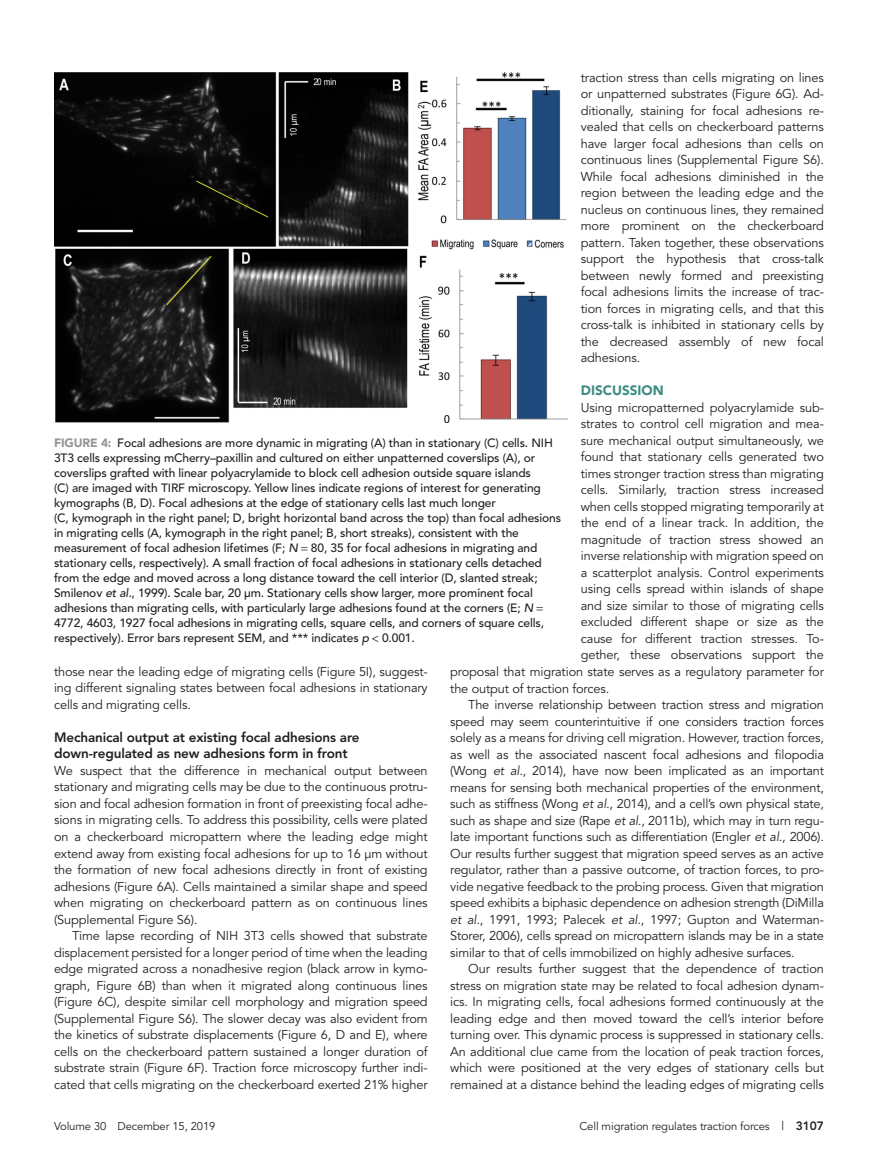
<style>
.page{position:relative;width:878px;height:1175px;background:#fff}
.page>*{position:absolute;margin:0;border:0;box-sizing:border-box;transform-origin:0 0}
.t1{font:800 13.5px/16.5px "Avenir";letter-spacing:-.01em;color:#231f20}
.t2{font:900 13.5px "Avenir";color:#3e8c83}
.Para{font:12.75px/16.5px "Avenir";letter-spacing:-.01em;color:#231f20;text-align:justify}
.ParaFL{font:12.75px/16.5px "Avenir";letter-spacing:-.01em;color:#231f20;text-align:justify}
.FigCaption{font:500 12px/15px "Avenir";letter-spacing:-.01em;color:#231f20}
.t3{font:11.25px "Avenir";letter-spacing:-.01em;color:#231f20}
.s1{font-style:italic}
.s2{font-weight:900;color:#939598}
.s3{font-size:12px}
.s4{font-weight:800;font-size:12px}
</style>
<div class="page">
<img style="left:54px;top:72px;width:513px;height:350px">
<p class="Para" style="left:580px;top:69px;width:245px">traction stress than cells migrating on lines or unpatterned substrates (Figure 6G). Ad&shy;ditionally, staining for focal adhesions re&shy;vealed that cells on checkerboard patterns have larger focal adhesions than cells on continuous lines (Supplemental Figure S6).<br>While focal adhesions diminished in the region between the leading edge and the nucleus on continuous lines, they remained more prominent on the checkerboard pattern. Taken together, these observations support the hypothesis that cross-talk between newly formed and preexisting focal adhesions limits the increase of trac&shy;tion forces in migrating cells, and that this cross-talk is inhibited in stationary cells by the decreased assembly of new focal adhesions.</p>
<h1 class="t2" style="left:580px;top:382px;width:84px">DISCUSSION</h1>
<p class="ParaFL" style="left:580px;top:399px;width:245px">Using micropatterned polyacrylamide sub-</p>
<p class="ParaFL" style="left:580px;top:416px;width:245px">strates to control cell migration and mea-</p>
<p class="ParaFL" style="left:580px;top:432px;width:245px">sure mechanical output simultaneously, we</p>
<p class="ParaFL" style="left:580px;top:449px;width:244px">found that stationary cells generated two</p>
<p class="ParaFL" style="left:580px;top:465px;width:244px">times stronger traction stress than migrating</p>
<p class="ParaFL" style="left:580px;top:482px;width:245px">cells. Similarly, traction stress increased</p>
<p class="ParaFL" style="left:580px;top:498px;width:244px">when cells stopped migrating temporarily at</p>
<p class="ParaFL" style="left:580px;top:515px;width:245px">the end of a linear track. In addition, the</p>
<p class="ParaFL" style="left:580px;top:531px;width:244px">magnitude of traction stress showed an</p>
<p class="ParaFL" style="left:580px;top:548px;width:245px">inverse relationship with migration speed on</p>
<p class="ParaFL" style="left:580px;top:564px;width:245px">a scatterplot analysis. Control experiments</p>
<p class="ParaFL" style="left:580px;top:581px;width:245px">using cells spread within islands of shape</p>
<p class="ParaFL" style="left:580px;top:597px;width:245px">and size similar to those of migrating cells</p>
<p class="ParaFL" style="left:580px;top:614px;width:245px">excluded different shape or size as the</p>
<p class="ParaFL" style="left:580px;top:630px;width:245px">cause for different traction stresses. To-</p>
<p class="ParaFL" style="left:580px;top:647px;width:245px">gether, these observations support the</p>
<p class="ParaFL" style="left:450px;top:663px;width:375px">proposal that migration state serves as a regulatory parameter for</p>
<p class="ParaFL" style="left:450px;top:680px;width:160px">the output of traction forces.</p>
<p class="Para" style="left:450px;top:696px;width:375px;text-indent:18px">The inverse relationship between traction stress and migration speed may seem counterintuitive if one considers traction forces solely as a means for driving cell migration. However, traction forces, as well as the associated nascent focal adhesions and filopodia (Wong <span class="s1">et al.</span>, 2014), have now been implicated as an important means for sensing both mechanical properties of the environment, such as stiffness (Wong <span class="s1">et al.</span>, 2014), and a cell’s own physical state, such as shape and size (Rape <span class="s1">et al.</span>, 2011b), which may in turn regu&shy;late important functions such as differentiation (Engler <span class="s1">et al.</span>, 2006).<br>Our results further suggest that migration speed serves as an active regulator, rather than a passive outcome, of traction forces, to pro&shy;vide negative feedback to the probing process. Given that migration speed exhibits a biphasic dependence on adhesion strength (DiMilla <span class="s1">et al.</span>, 1991, 1993; Palecek <span class="s1">et al.</span>, 1997; Gupton and Waterman-Storer, 2006), cells spread on micropattern islands may be in a state similar to that of cells immobilized on highly adhesive surfaces.</p>
<p class="Para" style="left:450px;top:960px;width:375px;text-indent:18px">Our results further suggest that the dependence of traction stress on migration state may be related to focal adhesion dynam&shy;ics. In migrating cells, focal adhesions formed continuously at the leading edge and then moved toward the cell’s interior before turning over. This dynamic process is suppressed in stationary cells.<br>An additional clue came from the location of peak traction forces, which were positioned at the very edges of stationary cells but remained at a distance behind the leading edges of migrating cells</p>
<p class="FigCaption" style="left:54px;top:435px;width:508px"><span class="s2">FIGURE 4:</span> Focal adhesions are more dynamic in migrating (A) than in stationary (C) cells. NIH 3T3 cells expressing mCherry–paxillin and cultured on either unpatterned coverslips (A), or coverslips grafted with linear polyacrylamide to block cell adhesion outside square islands<br>(C) are imaged with TIRF microscopy. Yellow lines indicate regions of interest for generating kymographs (B, D). Focal adhesions at the edge of stationary cells last much longer<br>(C, kymograph in the right panel; D, bright horizontal band across the top) than focal adhesions in migrating cells (A, kymograph in the right panel; B, short streaks), consistent with the measurement of focal adhesion lifetimes (F; <span class="s1">N</span> 80, 35 for focal adhesions in migrating and stationary cells, respectively). A small fraction of focal adhesions in stationary cells detached from the edge and moved across a long distance toward the cell interior (D, slanted streak; Smilenov <span class="s1">et al.</span>, 1999). Scale bar, 20 μm. Stationary cells show larger, more prominent focal adhesions than migrating cells, with particularly large adhesions found at the corners (E; <span class="s1">N </span>4772, 4603, 1927 focal adhesions in migrating cells, square cells, and corners of square cells, respectively). Error bars represent SEM, and *** indicates <span class="s1">p</span> 0.001.</p>
<p class="Para" style="left:54px;top:663px;width:375px">those near the leading edge of migrating cells (Figure 5I), suggest&shy;ing different signaling states between focal adhesions in stationary cells and migrating cells.</p>
<h2 class="t1" style="left:54px;top:729px;width:307px">Mechanical output at existing focal adhesions are down-regulated as new adhesions form in front</h2>
<p class="ParaFL" style="left:54px;top:762px;width:375px">We suspect that the difference in mechanical output between stationary and migrating cells may be due to the continuous protru&shy;sion and focal adhesion formation in front of preexisting focal adhe&shy;sions in migrating cells. To address this possibility, cells were plated on a checkerboard micropattern where the leading edge might extend away from existing focal adhesions for up to 16 µm without the formation of new focal adhesions directly in front of existing adhesions (Figure 6A). Cells maintained a similar shape and speed when migrating on checkerboard pattern as on continuous lines (Supplemental Figure S6).</p>
<p class="Para" style="left:54px;top:927px;width:375px;text-indent:18px">Time lapse recording of NIH 3T3 cells showed that substrate displacement persisted for a longer period of time when the leading edge migrated across a nonadhesive region (black arrow in kymo&shy;graph, Figure 6B) than when it migrated along continuous lines (Figure 6C), despite similar cell morphology and migration speed (Supplemental Figure S6). The slower decay was also evident from the kinetics of substrate displacements (Figure 6, D and E), where cells on the checkerboard pattern sustained a longer duration of substrate strain (Figure 6F). Traction force microscopy further indi&shy;cated that cells migrating on the checkerboard exerted 21% higher</p>
<p class="t3" style="left:54px;top:1119px;width:163px">Volume 30 December 15, 2019</p>
<p class="t3" style="left:579px;top:1119px;width:246px">Cell migration regulates traction forces <span class="s3">|</span> <span class="s4">3107</span></p>
</div>
